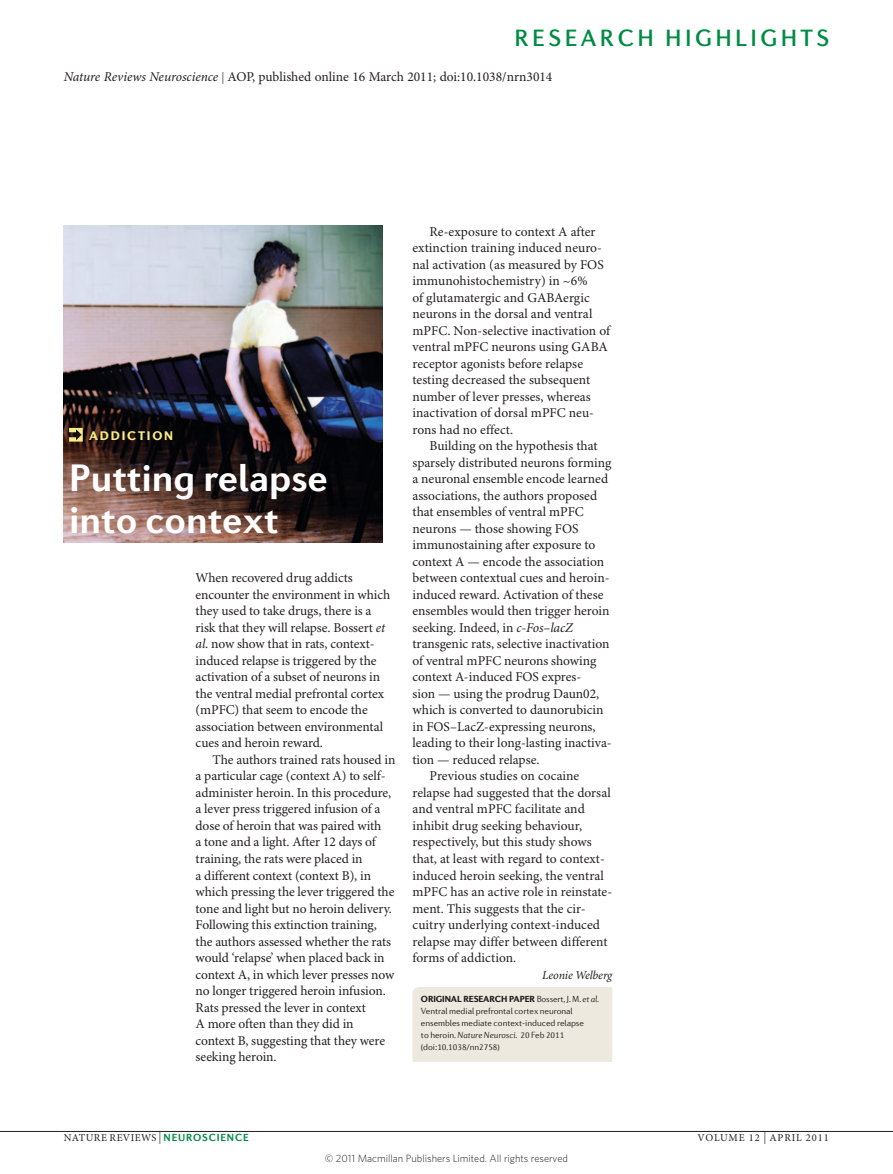
<style>
.page{position:relative;width:893px;height:1174px;background:#fff}
.page>*{position:absolute;margin:0;border:0;box-sizing:border-box;transform-origin:0 0}
.t1{font:700 39px/42px "Diverda Sans Com";color:#fff}
.sectionheader{font:500 24px "Diverda Sans Com";letter-spacing:.14em;color:#008b43}
.bodyindent{font:13.5px/16.5px "Minion Pro";color:#231f20}
.bodyfirst{font:13.5px/16.5px "Minion Pro";letter-spacing:-.005em;color:#231f20}
.ministrap{font:900 12.75px "Diverda Sans Com";letter-spacing:.14em;color:#f8ec84}
.author{font:italic 12px "Minion Pro";letter-spacing:-.01em;color:#231f20}
.t2{font:300 10.5px "Whitney";color:#231f20}
.t3{font:10.5px "Minion Pro";letter-spacing:.04em;color:#231f20}
.t4{font:10.5px "Minion Pro";letter-spacing:.085em;color:#231f20}
.t5{font:300 9px/12px "Diverda Sans Com";letter-spacing:-.005em;color:#231f20}
.s1{font-style:italic}
.s2{font-size:12px}
.s3{font-weight:900}
.s4{font-family:"Diverda Sans Com Light 2";font-weight:400}
.s5{font-family:"Diverda Sans Com";font-weight:700;color:#008b43}
</style>
<div class="page">
<img style="left:64px;top:225px;width:319px;height:317px">
<hr style="left:0;top:1131px;width:893px;height:1px;background:#231f20">
<div style="left:412px;top:987px;width:200px;height:74px;background:#ede9de"></div>
<svg style="left:69px;top:428px;width:14px;height:13px"></svg>
<p class="sectionheader" style="left:514px;top:24px;width:316px">RESEARCH HIGHLIGHTS</p>
<p class="bodyindent" style="left:64px;top:69px;width:490px"><span class="s1">Nature Reviews Neuroscience</span> <span class="s2">|</span> AOP, published online 16 March 2011; doi:10.1038/nrn3014</p>
<p class="ministrap" style="left:89px;top:428px;width:86px">ADDICTION</p>
<p class="t1" style="left:69px;top:456px;width:260px">Putting relapse into context</p>
<p class="bodyfirst" style="left:196px;top:570px;width:196px">When recovered drug addicts encounter the environment in which they used to take drugs, there is a risk that they will relapse. Bossert <span class="s1">et al</span>. now show that in rats, context&shy;induced relapse is triggered by the activation of a subset of neurons in the ventral medial prefrontal cortex (mPFC) that seem to encode the association between environmental cues and heroin reward.</p>
<p class="bodyindent" style="left:196px;top:752px;width:201px;text-indent:17px">The authors trained rats housed in a particular cage (context A) to self&shy;administer heroin. In this procedure, a lever press triggered infusion of a dose of heroin that was paired with<br>a tone and a light. After 12 days of training, the rats were placed in<br>a different context (context B), in which pressing the lever triggered the tone and light but no heroin delivery.<br>Following this extinction training, the authors assessed whether the rats would ‘relapse’ when placed back in context A, in which lever presses now no longer triggered heroin infusion.<br>Rats pressed the lever in context<br>A more often than they did in context B, suggesting that they were seeking heroin.</p>
<p class="bodyindent" style="left:412px;top:224px;width:199px;text-indent:17px">Re-exposure to context A after extinction training induced neuro&shy;nal activation (as measured by FOS immunohistochemistry) in ~6%<br>of glutamatergic and GABAergic neurons in the dorsal and ventral mPFC. Non-selective inactivation of ventral mPFC neurons using GABA receptor agonists before relapse testing decreased the subsequent number of lever presses, whereas inactivation of dorsal mPFC neu&shy;rons had no effect.</p>
<p class="bodyindent" style="left:412px;top:438px;width:201px;text-indent:17px">Building on the hypothesis that sparsely distributed neurons forming a neuronal ensemble encode learned associations, the authors proposed that ensembles of ventral mPFC neurons — those showing FOS immunostaining after exposure to context A — encode the association between contextual cues and heroin&shy;induced reward. Activation of these ensembles would then trigger heroin seeking. Indeed, in <span class="s1">c-Fos–lacZ </span>transgenic rats, selective inactivation of ventral mPFC neurons showing context A-induced FOS expres-<br>sion — using the prodrug Daun02, which is converted to daunorubicin in FOS–LacZ-expressing neurons, leading to their long-lasting inactiva&shy;tion — reduced relapse.</p>
<p class="bodyindent" style="left:412px;top:768px;width:201px;text-indent:17px">Previous studies on cocaine relapse had suggested that the dorsal and ventral mPFC facilitate and inhibit drug seeking behaviour, respectively, but this study shows that, at least with regard to context&shy;induced heroin seeking, the ventral mPFC has an active role in reinstate&shy;ment. This suggests that the cir&shy;cuitry underlying context-induced relapse may differ between different forms of addiction.</p>
<p class="author" style="left:542px;top:967px;width:72px">Leonie Welberg</p>
<p class="t5" style="left:421px;top:992px;width:180px"><span class="s3">ORIGINAL RESEARCH PAPER</span> Bossert, J. M. <span class="s1">et al</span>.<br>Ventral medial prefrontal cortex neuronal ensembles mediate context-induced relapse<br>to heroin. <span class="s1">Nature Neurosci.</span> <span class="s4">20 Feb 2011 (doi:10.1038/nn2758)</span></p>
<p class="t3" style="left:64px;top:1131px;width:186px">NATURE REVIEWS <span class="s2">|</span> <span class="s5">NEUROSCIENCE</span></p>
<p class="t4" style="left:697px;top:1131px;width:133px">VOLUME 12 <span class="s2">|</span> APRIL 2011</p>
<p class="t2" style="left:325px;top:1151px;width:245px">© 2011 Macmillan Publishers Limited. All rights reserved</p>
</div>
